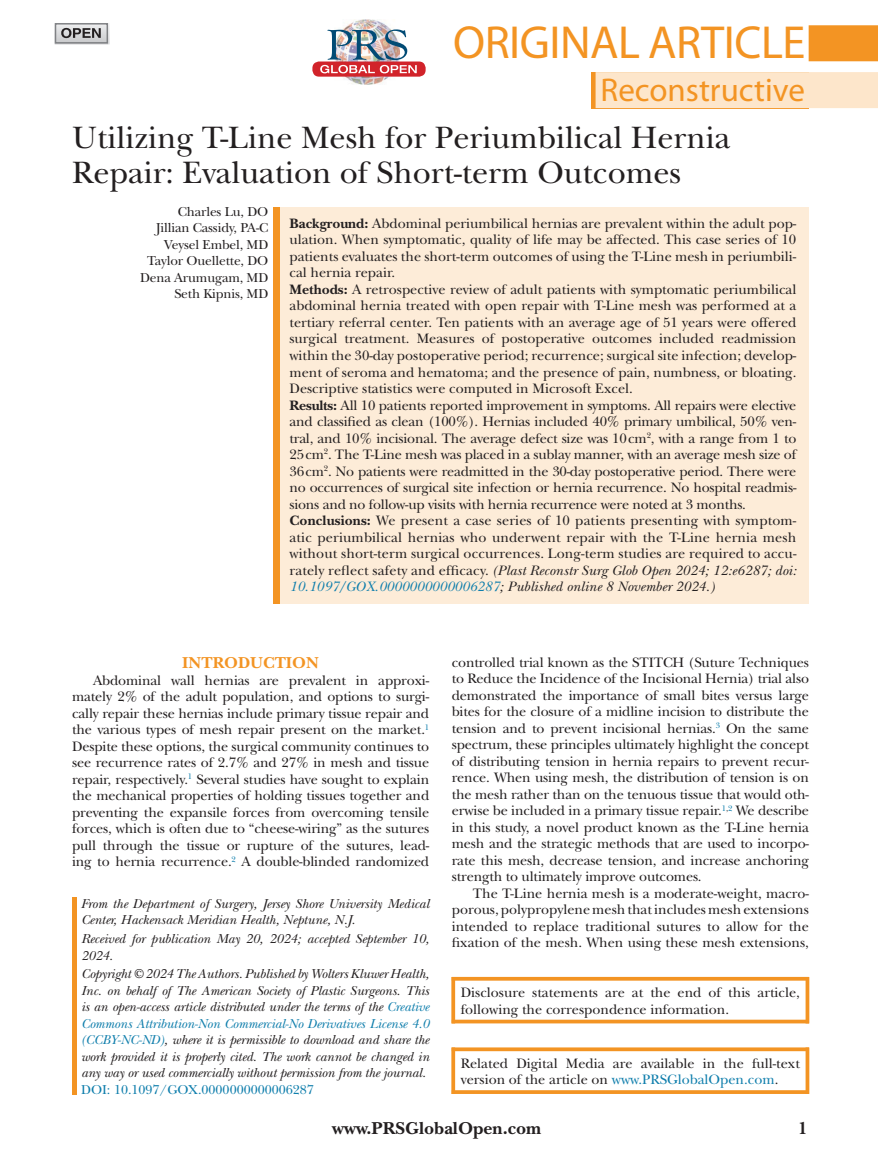
<style>
.page{position:relative;width:878px;height:1175px;background:#fff}
.page>*{position:absolute;margin:0;border:0;box-sizing:border-box;transform-origin:0 0}
.t1{font:46.5px "Myriad Pro";letter-spacing:-.01em;color:#f39423}
.t2{font:33px "Myriad Pro";color:#f39423}
.t3{font:32.25px/34.5px "New Baskerville Std";color:#231f20}
.t4{font:700 18px "New Baskerville Std";color:#231f20}
.t5{font:700 16.5px "New Baskerville Std";color:#f39423}
.t6{font:14.25px/16.5px "New Baskerville Std";color:#231f20;text-align:justify}
.t7{font:italic 13.5px/16.5px "New Baskerville Std";color:#231f20}
.t8{font:13.5px/16.5px "New Baskerville Std";letter-spacing:-.01em;color:#231f20;text-align:right}
.t9{font:13.5px "New Baskerville Std";color:#0f7eac}
.s1{font-weight:700}
.s2{font-style:italic}
.s3{font-style:italic;color:#0f7eac}
.s4{color:#0f7eac}
</style>
<div class="page">
<div style="left:595px;top:72px;width:283px;height:36px;background:#fde6cb"></div>
<div style="left:808px;top:25px;width:70px;height:36px;background:#f39423"></div>
<img style="left:343px;top:20px;width:48px;height:64px">
<div style="left:312px;top:61px;width:113px;height:16px;background:#d1232a;border-radius:7px"></div>
<img style="left:320px;top:29px;width:97px;height:44px">
<div style="left:274px;top:126px;width:534px;height:478px;background:#fdecd8"></div>
<div style="left:274px;top:205px;width:6px;height:77px;background:#f39423"></div>
<div style="left:274px;top:271px;width:6px;height:126px;background:#f39423"></div>
<div style="left:274px;top:387px;width:6px;height:126px;background:#f39423"></div>
<div style="left:274px;top:502px;width:6px;height:102px;background:#f39423"></div>
<hr style="left:72px;top:897px;width:4px;height:33px;background:#f39423">
<hr style="left:72px;top:930px;width:4px;height:35px;background:#f39423">
<hr style="left:72px;top:965px;width:4px;height:118px;background:#f39423">
<hr style="left:72px;top:1081px;width:4px;height:13px;background:#f39423">
<div style="left:272px;top:126px;width:536px;height:80px;background:#fff"></div>
<img style="left:54px;top:23px;width:55px;height:22px">
<svg style="left:451px;top:977px;width:4px;height:46px"></svg>
<svg style="left:805px;top:977px;width:4px;height:46px"></svg>
<svg style="left:452px;top:976px;width:356px;height:4px"></svg>
<svg style="left:452px;top:1019px;width:356px;height:4px"></svg>
<svg style="left:451px;top:1047px;width:4px;height:47px"></svg>
<svg style="left:805px;top:1047px;width:4px;height:47px"></svg>
<svg style="left:452px;top:1047px;width:356px;height:4px"></svg>
<svg style="left:452px;top:1090px;width:356px;height:4px"></svg>
<div style="left:55px;top:23px;width:53px;height:21px;border:2px solid #808285"></div>
<svg style="left:61px;top:28px;width:40px;height:10px"></svg>
<h1 class="t1" style="left:453px;top:14px;width:354px">Original Article</h1>
<h2 class="t2" style="left:600px;top:69px;width:206px">Reconstructive</h2>
<h3 class="t3" style="left:72px;top:121px;width:659px">Utilizing T-Line Mesh for Periumbilical Hernia<br>Repair: Evaluation of Short-term Outcomes</h3>
<p class="t8" style="left:140px;top:203px;width:130px">Charles Lu, DO<br>Jillian Cassidy, PA-C<br>Veysel Embel, MD<br>Taylor Ouellette, DO<br>Dena Arumugam, MD<br>Seth Kipnis, MD</p>
<p class="t6" style="left:289px;top:215px;width:508px;text-align:left"><span class="s1">Background:</span> Abdominal periumbilical hernias are prevalent within the adult pop&shy;ulation. When symptomatic, quality of life may be affected. This case series of 10 patients evaluates the short-term outcomes of using the T-Line mesh in periumbili&shy;cal hernia repair.<br><span class="s1">Methods:</span> A retrospective review of adult patients with symptomatic periumbilical abdominal hernia treated with open repair with T-Line mesh was performed at a tertiary referral center. Ten patients with an average age of 51 years were offered surgical treatment. Measures of postoperative outcomes included readmission within the 30-day postoperative period; recurrence; surgical site infection; develop&shy;ment of seroma and hematoma; and the presence of pain, numbness, or bloating.<br>Descriptive statistics were computed in Microsoft Excel.<br><span class="s1">Results:</span> All 10 patients reported improvement in symptoms. All repairs were elective and classified as clean (100%). Hernias included 40% primary umbilical, 50% ven&shy;tral, and 10% incisional. The average defect size was 10cm<sup>2</sup>, with a range from 1 to 25cm<sup>2</sup>. The T-Line mesh was placed in a sublay manner, with an average mesh size of 36cm<sup>2</sup>. No patients were readmitted in the 30-day postoperative period. There were no occurrences of surgical site infection or hernia recurrence. No hospital readmis&shy;sions and no follow-up visits with hernia recurrence were noted at 3 months.<br><span class="s1">Conclusions:</span> We present a case series of 10 patients presenting with symptom&shy;atic periumbilical hernias who underwent repair with the T-Line hernia mesh without short-term surgical occurrences. Long-term studies are required to accu&shy;rately reflect safety and efficacy. <span class="s2">(Plast Reconstr Surg Glob Open 2024; 12:e6287; doi:<br></span><span class="s3">10.1097/GOX.0000000000006287</span><span class="s2">; Published online 8 November 2024.)</span></p>
<p class="t5" style="left:182px;top:653px;width:138px">INTRODUCTION</p>
<p class="t6" style="left:72px;top:672px;width:359px;text-indent:21px">Abdominal wall hernias are prevalent in approxi&shy;mately 2% of the adult population, and options to surgi&shy;cally repair these hernias include primary tissue repair and the various types of mesh repair present on the market.<sup>1<br></sup>Despite these options, the surgical community continues to see recurrence rates of 2.7% and 27% in mesh and tissue repair, respectively.<sup>1</sup> Several studies have sought to explain the mechanical properties of holding tissues together and preventing the expansile forces from overcoming tensile forces, which is often due to “cheese-wiring” as the sutures pull through the tissue or rupture of the sutures, lead&shy;ing to hernia recurrence.<sup>2</sup> A double-blinded randomized</p>
<p class="t7" style="left:81px;top:895px;width:350px">From the Department of Surgery, Jersey Shore University Medical<br>Center, Hackensack Meridian Health, Neptune, N.J.</p>
<p class="t7" style="left:81px;top:930px;width:350px">Received for publication May 20, 2024; accepted September 10,<br>2024.</p>
<p class="t7" style="left:81px;top:965px;width:350px;text-align:justify">Copyright © 2024 The Authors. Published by Wolters Kluwer Health, Inc. on behalf of The American Society of Plastic Surgeons. This is an open-access article distributed under the terms of the <span class="s4">Creative Commons Attribution-Non Commercial-No Derivatives License 4.0 (CCBY-NC-ND)</span>, where it is permissible to download and share the work provided it is properly cited. The work cannot be changed in any way or used commercially without permission from the journal.</p>
<p class="t9" style="left:81px;top:1081px;width:234px">DOI: 10.1097/GOX.0000000000006287</p>
<p class="t6" style="left:452px;top:654px;width:359px">controlled trial known as the STITCH (Suture Techniques to Reduce the Incidence of the Incisional Hernia) trial also demonstrated the importance of small bites versus large bites for the closure of a midline incision to distribute the tension and to prevent incisional hernias.<sup>3</sup> On the same spectrum, these principles ultimately highlight the concept of distributing tension in hernia repairs to prevent recur&shy;rence. When using mesh, the distribution of tension is on the mesh rather than on the tenuous tissue that would oth&shy;erwise be included in a primary tissue repair.<sup>1</sup><sup>,</sup><sup>2</sup> We describe in this study, a novel product known as the T-Line hernia mesh and the strategic methods that are used to incorpo&shy;rate this mesh, decrease tension, and increase anchoring strength to ultimately improve outcomes.</p>
<p class="t6" style="left:452px;top:885px;width:359px;text-indent:21px">The T-Line hernia mesh is a moderate-weight, macro&shy;porous, polypropylene mesh that includes mesh extensions intended to replace traditional sutures to allow for the fixation of the mesh. When using these mesh extensions,</p>
<p class="t6" style="left:460px;top:984px;width:341px">Disclosure statements are at the end of this article, following the correspondence information.</p>
<p class="t6" style="left:460px;top:1054px;width:341px">Related Digital Media are available in the full-text version of the article on <span class="s4">www.PRSGlobalOpen.com</span>.</p>
<p class="t4" style="left:332px;top:1118px;width:210px">www.PRSGlobalOpen.com</p>
<p class="t4" style="left:798px;top:1118px;width:11px">1</p>
</div>
